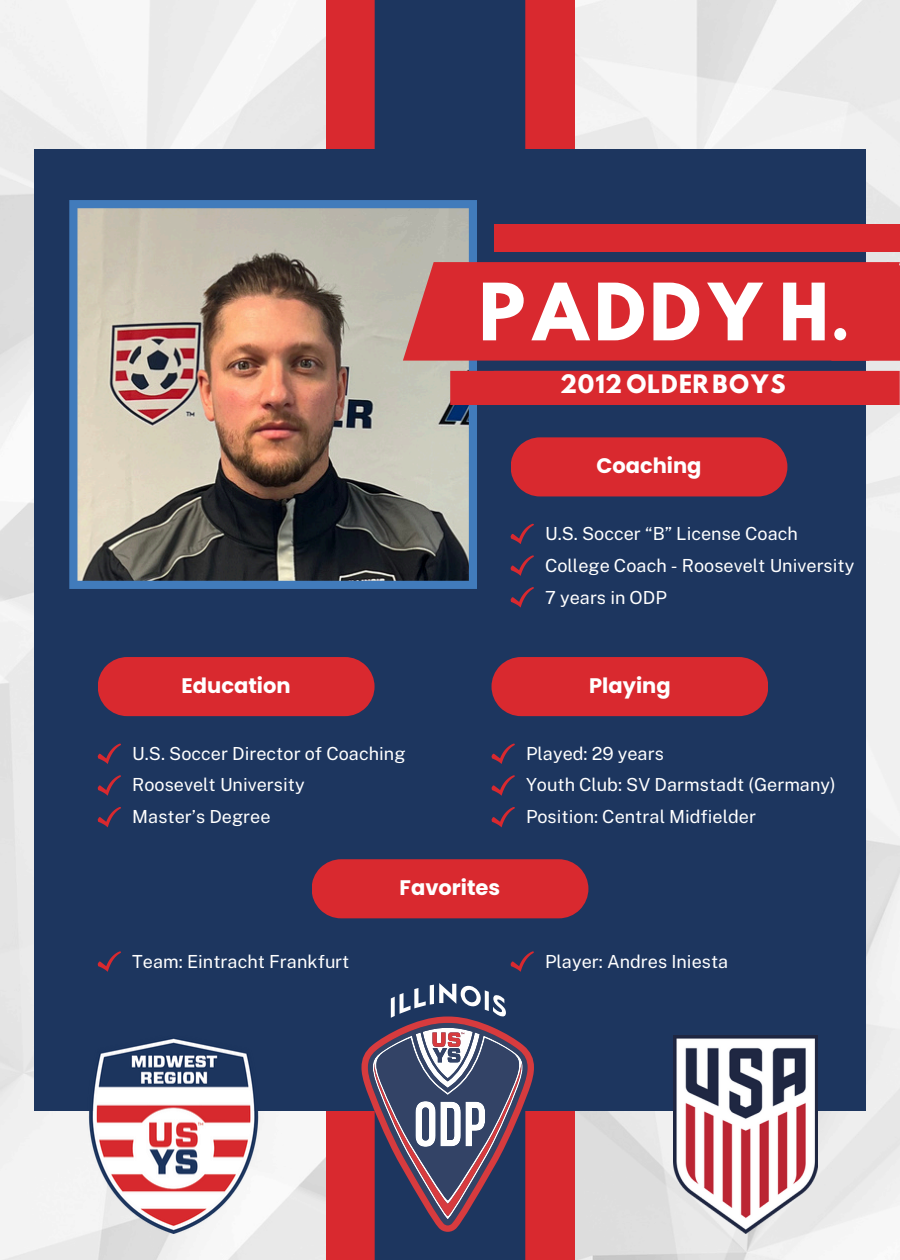
<style>
.page{position:relative;width:900px;height:1260px;background:#fff}
.page>*{position:absolute;margin:0;border:0;box-sizing:border-box;transform-origin:0 0}
.t1{font:70px "Hussar Bd";color:#fff}
.t2{font:22.5px "Hussar Bd";color:#fff}
.t3{font:700 21px "Poppins";color:#fff}
.t4{font:18px "Public Sans";color:#fff}
</style>
<div class="page">
<img style="left:0;top:0;width:900px;height:1260px">
<svg style="left:327px;top:0;width:247px;height:1260px;background:#772f47"></svg>
<div style="left:34px;top:149px;width:832px;height:961px;background:#1d365f"></div>
<img style="left:69px;top:200px;width:408px;height:389px">
<svg style="left:361px;top:983px;width:173px;height:249px"></svg>
<img style="left:673px;top:1035px;width:145px;height:199px">
<div style="left:511px;top:437px;width:276px;height:59px;background:#d9292f"></div>
<svg style="left:511px;top:524px;width:23px;height:20px"></svg>
<svg style="left:511px;top:555px;width:23px;height:21px"></svg>
<svg style="left:511px;top:587px;width:23px;height:20px"></svg>
<div style="left:403px;top:262px;width:428px;height:99px;background:#d9292f"></div>
<div style="left:450px;top:371px;width:449px;height:34px;background:#d9292f"></div>
<div style="left:494px;top:224px;width:405px;height:28px;background:#d9292f"></div>
<div style="left:831px;top:262px;width:69px;height:99px;background:#d9292f"></div>
<div style="left:98px;top:657px;width:277px;height:59px;background:#d9292f"></div>
<div style="left:492px;top:657px;width:276px;height:59px;background:#d9292f"></div>
<svg style="left:98px;top:744px;width:23px;height:20px"></svg>
<svg style="left:98px;top:775px;width:23px;height:21px"></svg>
<svg style="left:98px;top:807px;width:23px;height:20px"></svg>
<svg style="left:492px;top:744px;width:23px;height:20px"></svg>
<svg style="left:492px;top:775px;width:23px;height:21px"></svg>
<svg style="left:492px;top:807px;width:23px;height:20px"></svg>
<div style="left:312px;top:859px;width:276px;height:59px;background:#d9292f"></div>
<svg style="left:98px;top:951px;width:23px;height:21px"></svg>
<svg style="left:511px;top:951px;width:23px;height:21px"></svg>
<img style="left:74px;top:1038px;width:199px;height:196px">
<p class="t1" style="left:478px;top:277px;width:374px">PADDY H.</p>
<p class="t2" style="left:560px;top:373px;width:228px">2012 OLDER BOYS</p>
<p class="t3" style="left:596px;top:451px;width:107px">Coaching</p>
<h3 class="t4" style="left:545px;top:523px;width:254px">U.S. Soccer “B” License Coach</h3>
<p class="t4" style="left:545px;top:555px;width:311px">College Coach - Roosevelt University</p>
<p class="t4" style="left:545px;top:586px;width:123px">7 years in ODP</p>
<p class="t3" style="left:182px;top:671px;width:111px">Education</p>
<p class="t3" style="left:589px;top:671px;width:83px">Playing</p>
<p class="t4" style="left:132px;top:743px;width:275px">U.S. Soccer Director of Coaching</p>
<p class="t4" style="left:132px;top:774px;width:174px">Roosevelt University</p>
<h3 class="t4" style="left:132px;top:806px;width:140px">Master’s Degree</h3>
<p class="t3" style="left:400px;top:873px;width:102px">Favorites</p>
<h3 class="t4" style="left:526px;top:743px;width:139px">Played: 29 years</h3>
<p class="t4" style="left:526px;top:774px;width:311px">Youth Club: SV Darmstadt (Germany)</p>
<p class="t4" style="left:526px;top:806px;width:231px">Position: Central Midfielder</p>
<p class="t4" style="left:132px;top:950px;width:219px">Team: Eintracht Frankfurt</p>
<p class="t4" style="left:545px;top:950px;width:185px">Player: Andres Iniesta</p>
</div>
